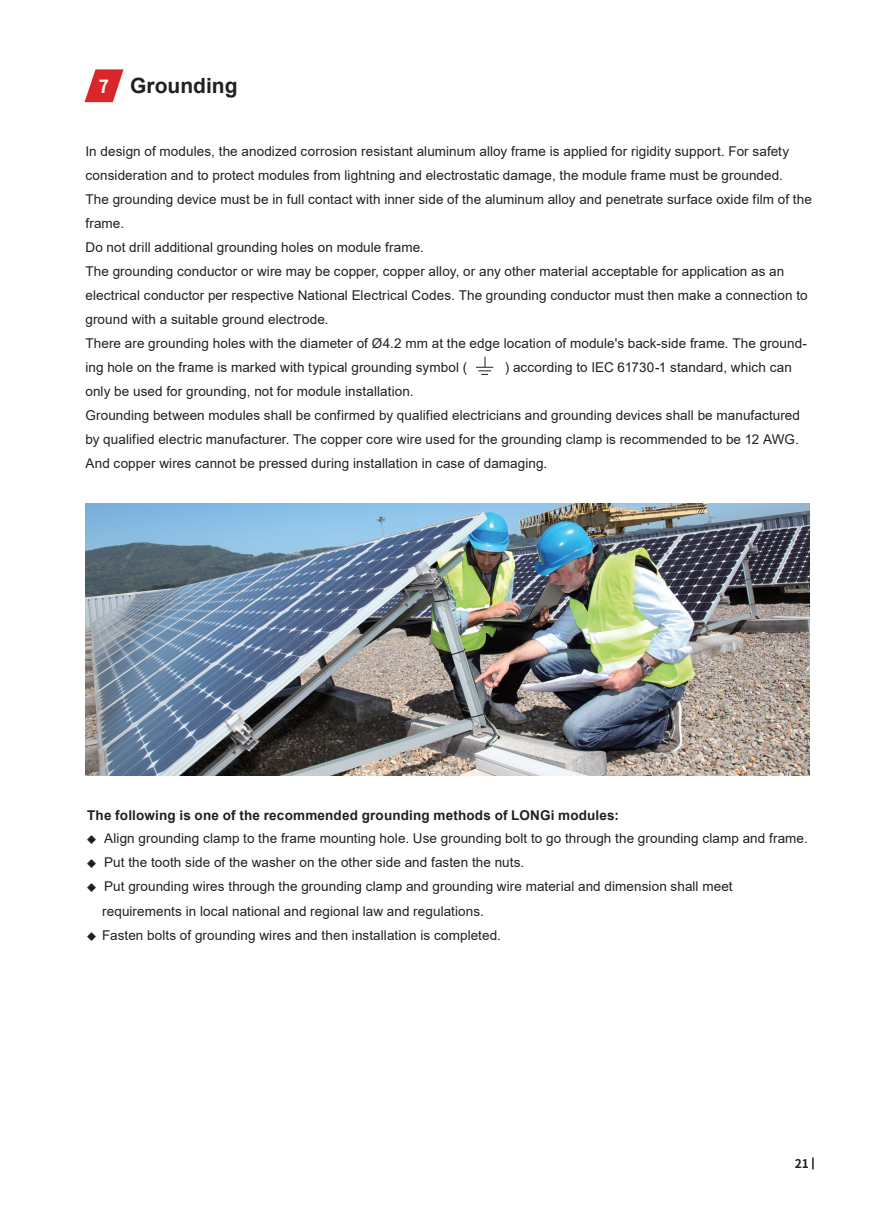
<style>
.page{position:relative;width:893px;height:1212px;background:#fff}
.page>*{position:absolute;margin:0;border:0;box-sizing:border-box;transform-origin:0 0}
.t1{font:700 21px "Arial";color:#231f20}
.t2{font:13.5px/24px "Arial";letter-spacing:.005em;color:#231f20}
.t3{font:700 13.5px "Arial";letter-spacing:.01em;color:#231f20}
.t4{font:700 12px "Source Han Sans CN";color:#231f20}
.s1{font-family:"Source Han Sans CN";font-size:18px;color:#fff}
.s2{font-family:"Source Han Sans CN";font-weight:300;font-size:9px}
</style>
<div class="page">
<svg style="left:812px;top:1157px;width:2px;height:12px"></svg>
<svg style="left:85px;top:69px;width:39px;height:33px"></svg>
<img style="left:85px;top:504px;width:724px;height:271px">
<svg style="left:476px;top:357px;width:17px;height:18px"></svg>
<h1 class="t1" style="left:98px;top:70px;width:141px"><span class="s1">7</span> Grounding</h1>
<p class="t2" style="left:85px;top:139px;width:728px">In design of modules, the anodized corrosion resistant aluminum alloy frame is applied for rigidity support. For safety consideration and to protect modules from lightning and electrostatic damage, the module frame must be grounded.<br>The grounding device must be in full contact with inner side of the aluminum alloy and penetrate surface oxide film of the frame.<br>Do not drill additional grounding holes on module frame.<br>The grounding conductor or wire may be copper, copper alloy, or any other material acceptable for application as an electrical conductor per respective National Electrical Codes. The grounding conductor must then make a connection to ground with a suitable ground electrode.<br>There are grounding holes with the diameter of Ø4.2 mm at the edge location of module's back-side frame. The ground&shy;ing hole on the frame is marked with typical grounding symbol (</p>
<p class="t2" style="left:505px;top:355px;width:289px">) according to IEC 61730-1 standard, which can</p>
<p class="t2" style="left:85px;top:379px;width:716px">only be used for grounding, not for module installation.<br>Grounding between modules shall be confirmed by qualified electricians and grounding devices shall be manufactured by qualified electric manufacturer. The copper core wire used for the grounding clamp is recommended to be 12 AWG.<br>And copper wires cannot be pressed during installation in case of damaging.</p>
<p class="t3" style="left:87px;top:805px;width:533px">The following is one of the recommended grounding methods of LONGi modules:</p>
<p class="t2" style="left:87px;top:827px;width:722px"><span class="s2">◆</span> Align grounding clamp to the frame mounting hole. Use grounding bolt to go through the grounding clamp and frame.</p>
<p class="t2" style="left:87px;top:851px;width:439px"><span class="s2">◆</span> Put the tooth side of the washer on the other side and fasten the nuts.</p>
<p class="t2" style="left:102px;top:875px;width:632px;text-indent:-15px"><span class="s2">◆</span> Put grounding wires through the grounding clamp and grounding wire material and dimension shall meet requirements in local national and regional law and regulations.</p>
<p class="t2" style="left:87px;top:923px;width:415px"><span class="s2">◆</span> Fasten bolts of grounding wires and then installation is completed.</p>
<p class="t4" style="left:795px;top:1157px;width:16px">21</p>
</div>
